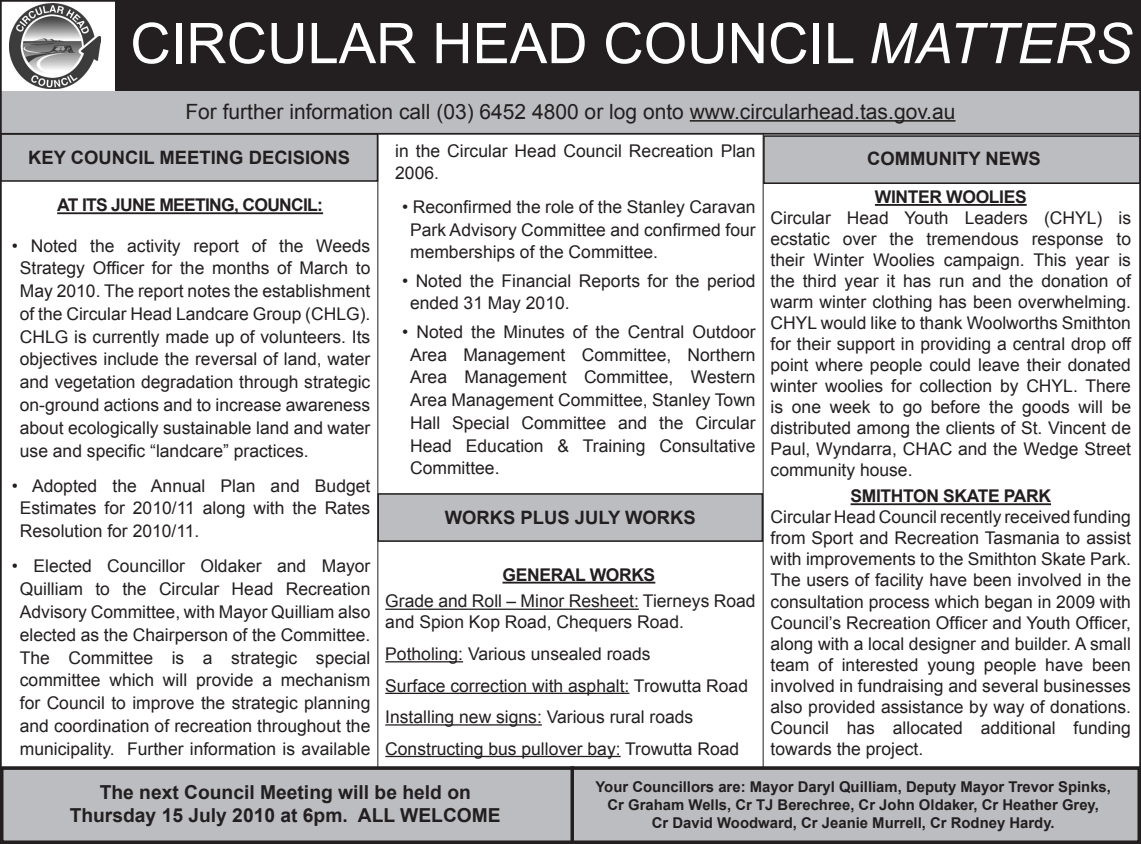
<style>
.page{position:relative;width:1141px;height:844px;background:#fff}
.page>*{position:absolute;margin:0;border:0;box-sizing:border-box;transform-origin:0 0}
.t1{font:56px "Arial";color:#fff}
.t2{font:21px "Arial";color:#231f20}
.t3{font:700 19.25px/23.1px "Arial";color:#231f20;text-align:center}
.t4{font:700 18.38px "Arial";color:#231f20}
.t5{font:17.5px/22.8px "Arial";color:#231f20;text-align:justify}
.t6{font:700 17.5px "Arial";letter-spacing:-.02em;color:#231f20}
.t7{font:700 17.5px "Arial";letter-spacing:-.04em;color:#231f20}
.t8{font:700 14.88px/17.8px "Arial";color:#231f20;text-align:center}
.s1{font-style:italic}
</style>
<div class="page">
<div style="left:1px;top:134px;width:377px;height:47px;background:#bcbdc0"></div>
<div style="left:0;top:133px;width:378px;height:49px;border:2px solid #231f20"></div>
<div style="left:764px;top:136px;width:376px;height:47px;background:#bcbdc0"></div>
<div style="left:763px;top:135px;width:378px;height:49px;border:2px solid #231f20"></div>
<div style="left:104px;top:0;width:1037px;height:92px;background:#231f20"></div>
<div style="left:0;top:0;width:114px;height:92px;background:#fff"></div>
<div style="left:0;top:766px;width:1141px;height:77px;background:#bcbdc0"></div>
<div style="left:0;top:766px;width:1141px;height:77px;border:4px solid #231f20"></div>
<svg style="left:570px;top:766px;width:4px;height:74px"></svg>
<div style="left:0;top:91px;width:1141px;height:43px;background:#bcbdc0"></div>
<hr style="left:690px;top:120px;width:265px;height:2px;background:#231f20">
<hr style="left:0;top:133px;width:1141px;height:2px;background:#231f20">
<hr style="left:377px;top:133px;width:1px;height:634px;background:#231f20">
<hr style="left:763px;top:133px;width:1px;height:634px;background:#231f20">
<hr style="left:57px;top:212px;width:266px;height:2px;background:#231f20">
<hr style="left:503px;top:581px;width:152px;height:2px;background:#231f20">
<hr style="left:385px;top:608px;width:254px;height:1px;background:#231f20">
<hr style="left:385px;top:661px;width:78px;height:1px;background:#231f20">
<hr style="left:385px;top:692px;width:244px;height:1px;background:#231f20">
<hr style="left:385px;top:724px;width:157px;height:1px;background:#231f20">
<hr style="left:385px;top:755px;width:236px;height:2px;background:#231f20">
<img style="left:10px;top:4px;width:90px;height:85px">
<hr style="left:875px;top:204px;width:152px;height:2px;background:#231f20">
<hr style="left:851px;top:503px;width:200px;height:2px;background:#231f20">
<div style="left:378px;top:494px;width:384px;height:47px;background:#bcbdc0"></div>
<div style="left:377px;top:493px;width:386px;height:48px;border:2px solid #231f20"></div>
<h1 class="t1" style="left:130px;top:12px;width:1003px">CIRCULAR HEAD COUNCIL <span class="s1">MATTERS</span></h1>
<p class="t2" style="left:185px;top:99px;width:772px">For further information call (03) 6452 4800 or log onto www.circularhead.tas.gov.au</p>
<p class="t5" style="left:395px;top:139px;width:362px">in the Circular Head Council Recreation Plan<br>2006.</p>
<p class="t5" style="left:410px;top:195px;width:347px;text-indent:-8px">• Reconfirmed the role of the Stanley Caravan Park Advisory Committee and confirmed four memberships of the Committee.</p>
<p class="t5" style="left:410px;top:269px;width:347px;text-indent:-8px">• Noted the Financial Reports for the period ended 31 May 2010.</p>
<p class="t5" style="left:410px;top:320px;width:347px;text-indent:-8px">• Noted the Minutes of the Central Outdoor Area Management Committee, Northern Area Management Committee, Western Area Management Committee, Stanley Town Hall Special Committee and the Circular Head Education &amp; Training Consultative Committee.</p>
<p class="t4" style="left:28px;top:147px;width:324px">KEY COUNCIL MEETING DECISIONS</p>
<p class="t4" style="left:867px;top:148px;width:175px">COMMUNITY NEWS</p>
<p class="t6" style="left:875px;top:187px;width:153px">WINTER WOOLIES</p>
<p class="t5" style="left:771px;top:207px;width:362px;line-height:21px">Circular Head Youth Leaders (CHYL) is ecstatic over the tremendous response to their Winter Woolies campaign. This year is the third year it has run and the donation of warm winter clothing has been overwhelming.<br>CHYL would like to thank Woolworths Smithton for their support in providing a central drop off point where people could leave their donated winter woolies for collection by CHYL. There is one week to go before the goods will be distributed among the clients of St. Vincent de Paul, Wyndarra, CHAC and the Wedge Street community house.</p>
<p class="t6" style="left:851px;top:486px;width:23px">Smithton</p>
<p class="t6" style="left:943px;top:486px;width:24px">Skate</p>
<p class="t6" style="left:1004px;top:486px;width:24px">Park</p>
<p class="t5" style="left:771px;top:506px;width:362px;line-height:21px">Circular Head Council recently received funding from Sport and Recreation Tasmania to assist with improvements to the Smithton Skate Park.<br>The users of facility have been involved in the consultation process which began in 2009 with Council’s Recreation Officer and Youth Officer, along with a local designer and builder. A small team of interested young people have been involved in fundraising and several businesses also provided assistance by way of donations.<br>Council has allocated additional funding towards the project.</p>
<p class="t7" style="left:57px;top:195px;width:267px">AT ITS JUNE MEETING, COUNCIL:</p>
<p class="t5" style="left:20px;top:234px;width:352px;text-indent:-8px">• Noted the activity report of the Weeds Strategy Officer for the months of March to May 2010. The report notes the establishment of the Circular Head Landcare Group (CHLG).<br>CHLG is currently made up of volunteers. Its objectives include the reversal of land, water and vegetation degradation through strategic on-ground actions and to increase awareness about ecologically sustainable land and water use and specific “landcare” practices.</p>
<p class="t5" style="left:20px;top:474px;width:352px;text-indent:-8px">• Adopted the Annual Plan and Budget Estimates for 2010/11 along with the Rates Resolution for 2010/11.</p>
<p class="t5" style="left:12px;top:554px;width:360px;text-align:center">• Elected Councillor Oldaker and Mayor Quilliam to the Circular Head Recreation Advisory Committee, with Mayor Quilliam also elected as the Chairperson of the Committee.<br>The Committee is a strategic special committee which will provide a mechanism for Council to improve the strategic planning and coordination of recreation throughout the municipality. Further information is available</p>
<p class="t4" style="left:445px;top:507px;width:252px">WORKS PLUS JULY WORKS</p>
<p class="t6" style="left:503px;top:564px;width:154px">GENERAL WORKS</p>
<p class="t5" style="left:385px;top:590px;width:372px;line-height:21px">Grade and Roll – Minor Resheet: Tierneys Road and Spion Kop Road, Chequers Road.</p>
<p class="t5" style="left:385px;top:638px;width:364px;line-height:31.5px;text-align:left">Potholing: Various unsealed roads<br>Surface correction with asphalt: Trowutta Road Installing new signs: Various rural roads Constructing bus pullover bay: Trowutta Road</p>
<p class="t3" style="left:70px;top:780px;width:433px">The next Council Meeting will be held on<br>Thursday 15 July 2010 at 6pm. ALL WELCOME</p>
<p class="t8" style="left:595px;top:777px;width:517px">Your Councillors are: Mayor Daryl Quilliam, Deputy Mayor Trevor Spinks,<br>Cr Graham Wells, Cr TJ Berechree, Cr John Oldaker, Cr Heather Grey,<br>Cr David Woodward, Cr Jeanie Murrell, Cr Rodney Hardy.</p>
</div>
